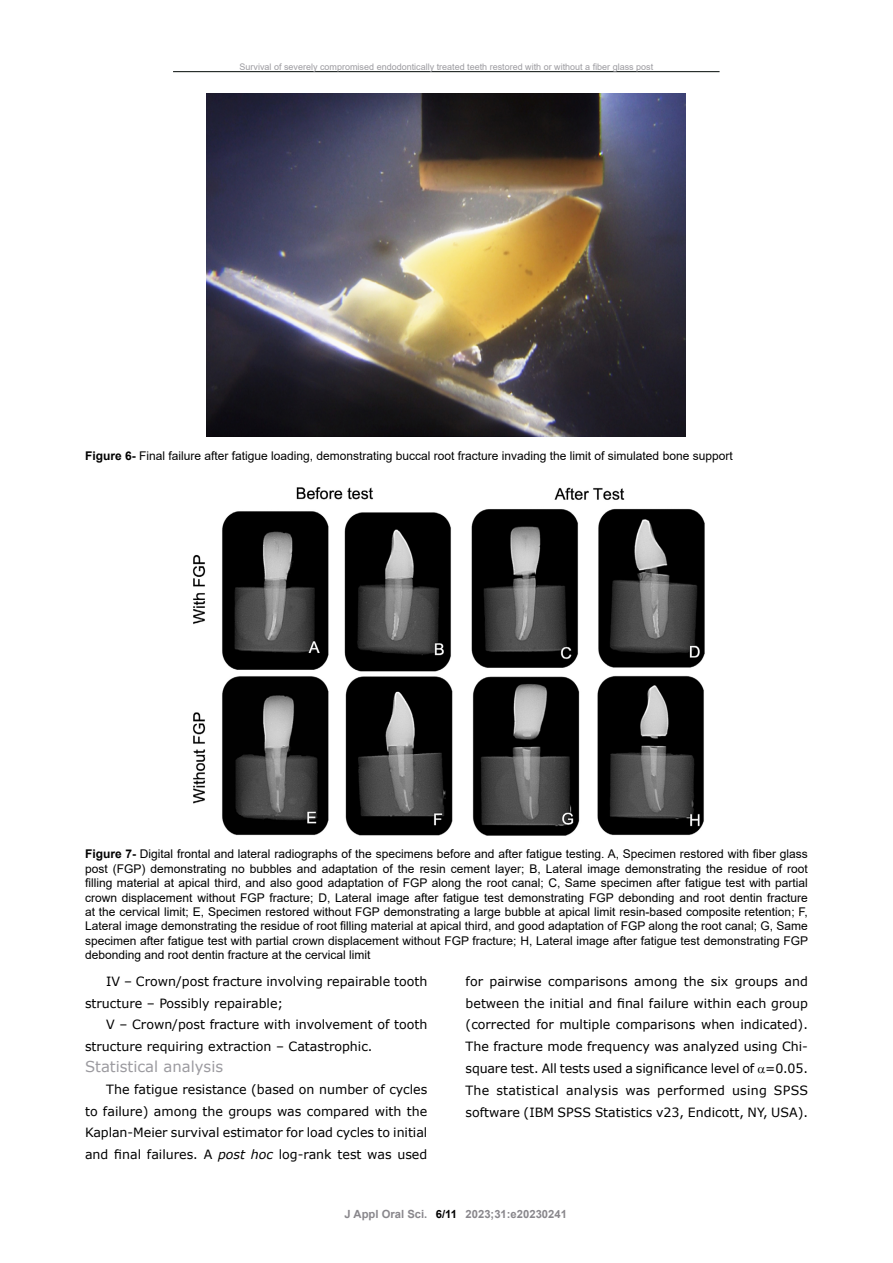
<style>
.page{position:relative;width:893px;height:1263px;background:#fff}
.page>*{position:absolute;margin:0;border:0;box-sizing:border-box;transform-origin:0 0}
.t1{font:15px "Verdana";color:#9c9ba0}
.t2{font:12.75px/21.8px "Verdana";color:#000}
.t3{font:12px/14.4px "Arial";color:#000;text-align:justify}
.t4{font:700 11.25px "Arial";color:#89878c}
.t5{font:9px "Arial";color:#9c9ba0}
.s1{font-weight:700}
.s2{font-style:italic}
.s3{color:#000}
</style>
<div class="page">
<hr style="left:173px;top:71px;width:547px;height:1px;background:#000805">
<img style="left:207px;top:94px;width:479px;height:342px">
<img style="left:192px;top:487px;width:513px;height:349px">
<p class="t5" style="left:240px;top:60px;width:415px">Survival of severely compromised endodontically treated teeth restored with or without a fiber glass post</p>
<p class="t3" style="left:85px;top:448px;width:649px"><span class="s1">Figure 6-</span> Final failure after fatigue loading, demonstrating buccal root fracture invading the limit of simulated bone support</p>
<p class="t3" style="left:85px;top:847px;width:725px"><span class="s1">Figure 7-</span> Digital frontal and lateral radiographs of the specimens before and after fatigue testing. A, Specimen restored with fiber glass post (FGP) demonstrating no bubbles and adaptation of the resin cement layer; B, Lateral image demonstrating the residue of root filling material at apical third, and also good adaptation of FGP along the root canal; C, Same specimen after fatigue test with partial crown displacement without FGP fracture; D, Lateral image after fatigue test demonstrating FGP debonding and root dentin fracture at the cervical limit; E, Specimen restored without FGP demonstrating a large bubble at apical limit resin-based composite retention; F, Lateral image demonstrating the residue of root filling material at apical third, and good adaptation of FGP along the root canal; G, Same specimen after fatigue test with partial crown displacement without FGP fracture; H, Lateral image after fatigue test demonstrating FGP debonding and root dentin fracture at the cervical limit</p>
<p class="t2" style="left:85px;top:970px;width:344px;text-indent:21px">IV – Crown/post fracture involving repairable tooth structure – Possibly repairable;</p>
<p class="t2" style="left:85px;top:1014px;width:344px;text-indent:21px">V – Crown/post fracture with involvement of tooth structure requiring extraction – Catastrophic.</p>
<p class="t1" style="left:85px;top:1056px;width:140px">Statistical analysis</p>
<p class="t2" style="left:85px;top:1078px;width:344px;text-align:justify;text-indent:21px">The fatigue resistance (based on number of cycles to failure) among the groups was compared with the Kaplan-Meier survival estimator for load cycles to initial and final failures. A <span class="s2">post hoc</span> log-rank test was used</p>
<p class="t2" style="left:466px;top:970px;width:344px;text-align:justify">for pairwise comparisons among the six groups and between the initial and final failure within each group (corrected for multiple comparisons when indicated).<br>The fracture mode frequency was analyzed using Chi&shy;square test. All tests used a significance level of =0.05.<br>The statistical analysis was performed using SPSS software (IBM SPSS Statistics v23, Endicott, NY, USA).</p>
<p class="t4" style="left:345px;top:1206px;width:224px">J Appl Oral Sci. <span class="s3">6/11</span> 2023;31:e20230241</p>
</div>
